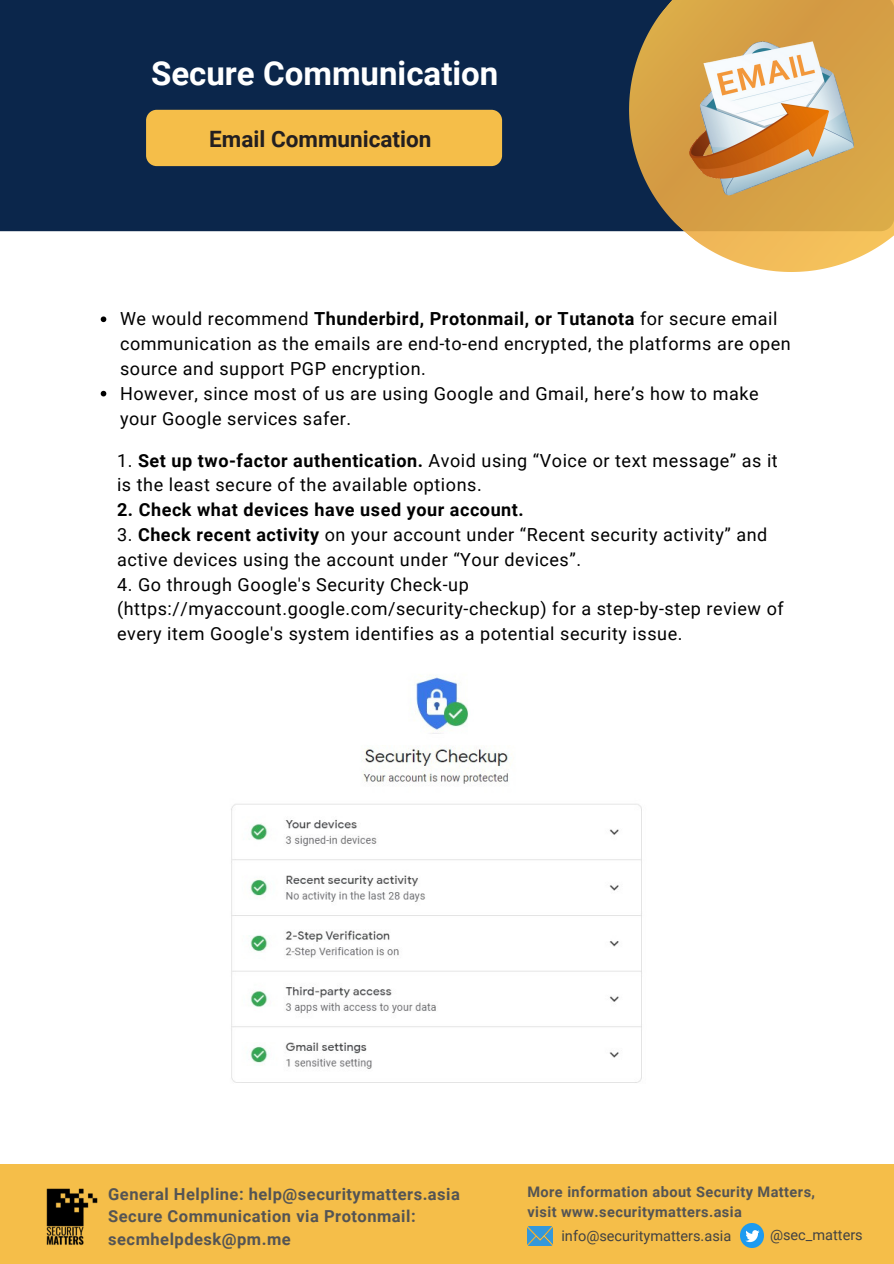
<style>
.page{position:relative;width:894px;height:1264px;background:#fff}
.page>*{position:absolute;margin:0;border:0;box-sizing:border-box;transform-origin:0 0}
.t1{font:700 33px "Roboto";color:#fff}
.t2{font:700 22.5px "Roboto";color:#231f20}
.t3{font:18px/24.8px "Roboto";letter-spacing:.03em;color:#000}
.t4{font:700 18px "Roboto";letter-spacing:.03em;color:#000}
.t5{font:700 16.5px/22.5px "Roboto";letter-spacing:.03em;color:#545454}
.t6{font:700 14.55px "Roboto";letter-spacing:.03em;color:#545454}
.t7{font:14.55px "Roboto";color:#424242}
.s1{font-weight:700}
</style>
<div class="page">
<div style="left:0;top:1164px;width:893px;height:99px;background:#f5be49"></div>
<img style="left:527px;top:1226px;width:25px;height:18px">
<img style="left:740px;top:1223px;width:23px;height:24px">
<img style="left:46px;top:1188px;width:52px;height:57px">
<div style="left:0;top:0;width:562px;height:231px;background:#0b264b"></div>
<div style="left:146px;top:110px;width:356px;height:56px;background:#f5be49;border-radius:11px"></div>
<img style="left:231px;top:675px;width:411px;height:408px">
<svg style="left:562px;top:0;width:331px;height:272px;background:#a08a5f"></svg>
<img style="left:687px;top:39px;width:169px;height:159px">
<svg style="left:101px;top:316px;width:5px;height:6px"></svg>
<svg style="left:101px;top:391px;width:5px;height:5px"></svg>
<p class="t1" style="left:151px;top:54px;width:349px">Secure Communication</p>
<p class="t2" style="left:209px;top:126px;width:224px">Email Communication</p>
<p class="t3" style="left:120px;top:307px;width:672px">We would recommend <span class="s1">Thunderbird, Protonmail, or Tutanota</span> for secure email communication as the emails are end-to-end encrypted, the platforms are open source and support PGP encryption.</p>
<p class="t3" style="left:120px;top:381px;width:640px">However, since most of us are using Google and Gmail, here’s how to make your Google services safer.</p>
<p class="t3" style="left:117px;top:448px;width:662px">1. <span class="s1">Set up two-factor authentication.</span> Avoid using “Voice or text message” as it is the least secure of the available options.</p>
<p class="t4" style="left:117px;top:499px;width:408px">2. Check what devices have used your account.</p>
<p class="t3" style="left:117px;top:522px;width:651px">3. <span class="s1">Check recent activity</span> on your account under “Recent security activity” and active devices using the account under “Your devices”.</p>
<p class="t3" style="left:117px;top:572px;width:668px">4. Go through Google's Security Check-up (https://myaccount.google.com/security-checkup) for a step-by-step review of every item Google's system identifies as a potential security issue.</p>
<p class="t5" style="left:108px;top:1182px;width:353px">General Helpline: help@securitymatters.asia</p>
<p class="t5" style="left:108px;top:1205px;width:309px">Secure Communication via Protonmail: secmhelpdesk@pm.me</p>
<p class="t6" style="left:527px;top:1183px;width:289px">More information about Security Matters,</p>
<p class="t6" style="left:527px;top:1203px;width:216px">visit www.securitymatters.asia</p>
<p class="t7" style="left:561px;top:1227px;width:171px">info@securitymatters.asia</p>
<p class="t7" style="left:769px;top:1226px;width:94px">@sec_matters</p>
</div>
